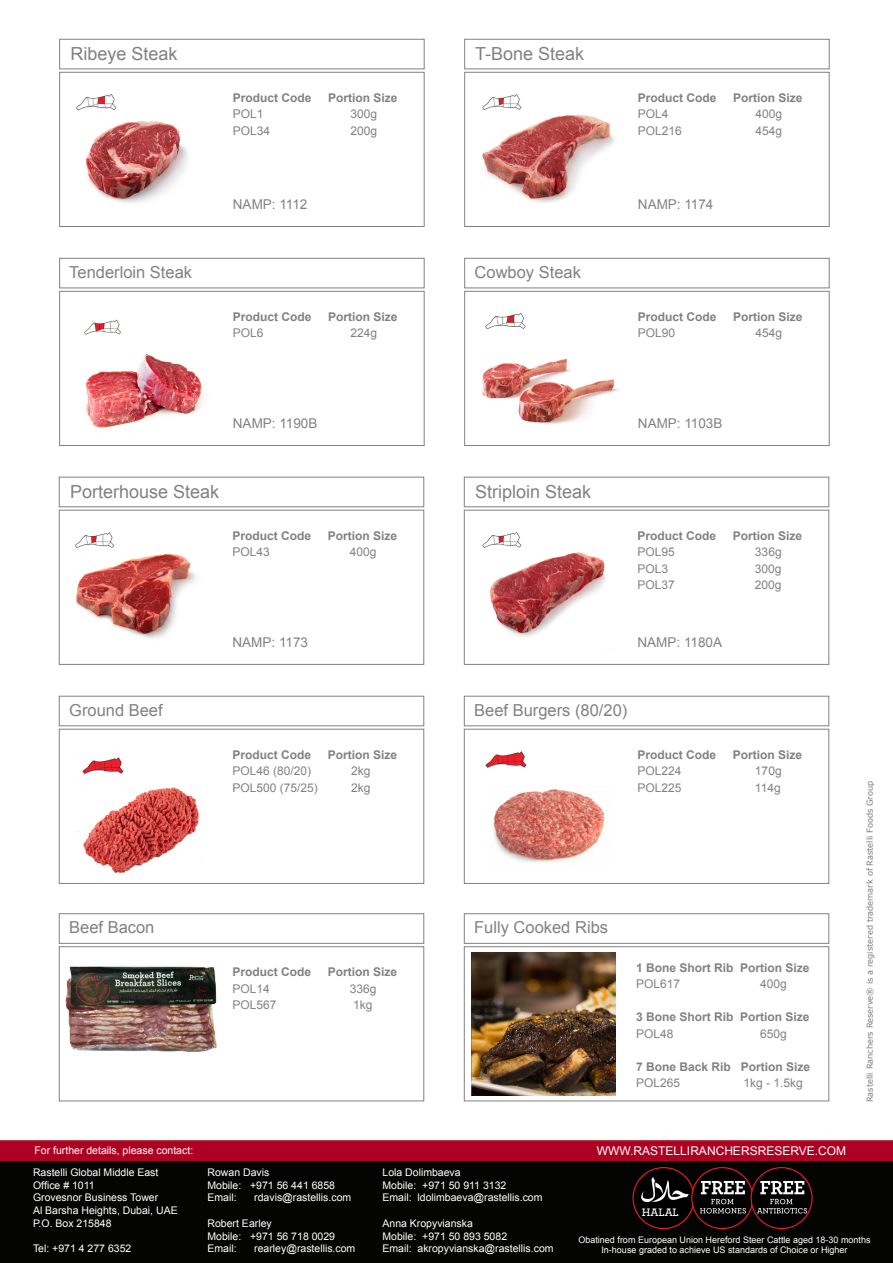
<style>
.page{position:relative;width:893px;height:1263px;background:#fff}
.page>*{position:absolute;margin:0;border:0;box-sizing:border-box;transform-origin:0 0}
.t1{font:18px "Arial";color:#818181}
.t2{font:16.5px "Arial";color:#818181}
.t3{font:13.5px "Arial";color:#818181}
.t4{font:700 12px "Arial";color:#818181}
.t5{font:12px "Arial";color:#818181}
.t6{font:12px "Arial";color:#fff}
.t7{font:600 11.4px "Archer Pro";color:#fff}
.t8{font:10.5px/12.6px "Arial";color:#fff}
.t9{font:9px/10.8px "Arial";color:#fff;text-align:center}
.t10{font:8.25px "Verdana";color:#7d7c7c}
</style>
<div class="page">
<img style="left:482px;top:94px;width:132px;height:109px">
<div style="left:464px;top:72px;width:365px;height:155px;border:1px solid #828181"></div>
<img style="left:76px;top:94px;width:112px;height:109px">
<div style="left:59px;top:72px;width:365px;height:155px;border:1px solid #828181"></div>
<img style="left:64px;top:532px;width:151px;height:133px">
<div style="left:59px;top:510px;width:365px;height:154px;border:1px solid #828181"></div>
<svg style="left:0;top:1140px;width:893px;height:21px;background:#ad0324"></svg>
<img style="left:485px;top:751px;width:120px;height:112px">
<img style="left:471px;top:532px;width:150px;height:133px">
<img style="left:472px;top:952px;width:143px;height:143px">
<div style="left:0;top:1161px;width:893px;height:102px;background:#040503"></div>
<img style="left:77px;top:757px;width:126px;height:116px">
<div style="left:59px;top:477px;width:365px;height:30px;border:1px solid #828181"></div>
<div style="left:464px;top:510px;width:365px;height:154px;border:1px solid #828181"></div>
<div style="left:464px;top:477px;width:365px;height:30px;border:1px solid #828181"></div>
<div style="left:59px;top:729px;width:365px;height:155px;border:1px solid #828181"></div>
<div style="left:59px;top:696px;width:365px;height:30px;border:1px solid #828181"></div>
<div style="left:464px;top:729px;width:365px;height:155px;border:1px solid #828181"></div>
<div style="left:464px;top:696px;width:365px;height:30px;border:1px solid #828181"></div>
<div style="left:59px;top:946px;width:365px;height:155px;border:1px solid #828181"></div>
<div style="left:59px;top:913px;width:365px;height:30px;border:1px solid #828181"></div>
<div style="left:464px;top:946px;width:365px;height:155px;border:1px solid #828181"></div>
<div style="left:464px;top:913px;width:365px;height:30px;border:1px solid #828181"></div>
<div style="left:633px;top:1167px;width:61px;height:61px;background:#000;border-radius:50%"></div>
<div style="left:632px;top:1167px;width:63px;height:62px;border:1px solid #ee1d23;border-radius:50%"></div>
<svg style="left:641px;top:1177px;width:48px;height:25px"></svg>
<div style="left:692px;top:1167px;width:61px;height:61px;background:#000;border-radius:50%"></div>
<div style="left:691px;top:1167px;width:62px;height:62px;border:1px solid #ee1d23;border-radius:50%"></div>
<svg style="left:700px;top:1181px;width:46px;height:32px"></svg>
<svg style="left:751px;top:1167px;width:61px;height:61px"></svg>
<div style="left:750px;top:1167px;width:63px;height:62px;border:1px solid #ee1d23;border-radius:50%"></div>
<svg style="left:757px;top:1181px;width:50px;height:32px"></svg>
<img style="left:482px;top:312px;width:137px;height:112px">
<img style="left:84px;top:319px;width:119px;height:109px">
<div style="left:59px;top:39px;width:365px;height:30px;border:1px solid #828181"></div>
<div style="left:464px;top:39px;width:365px;height:30px;border:1px solid #828181"></div>
<div style="left:59px;top:291px;width:365px;height:155px;border:1px solid #828181"></div>
<div style="left:59px;top:258px;width:365px;height:30px;border:1px solid #828181"></div>
<div style="left:464px;top:291px;width:365px;height:155px;border:1px solid #828181"></div>
<div style="left:464px;top:258px;width:365px;height:30px;border:1px solid #828181"></div>
<img style="left:65px;top:966px;width:152px;height:86px">
<h1 class="t1" style="left:70px;top:42px;width:109px">Ribeye Steak</h1>
<h2 class="t2" style="left:69px;top:261px;width:124px">Tenderloin Steak</h2>
<p class="t4" style="left:233px;top:90px;width:80px">Product Code</p>
<p class="t4" style="left:328px;top:90px;width:71px">Portion Size</p>
<p class="t5" style="left:233px;top:106px;width:32px">POL1</p>
<p class="t5" style="left:350px;top:106px;width:28px">300g</p>
<p class="t5" style="left:233px;top:123px;width:39px">POL34</p>
<p class="t5" style="left:350px;top:123px;width:28px">200g</p>
<p class="t3" style="left:233px;top:196px;width:76px">NAMP: 1112</p>
<p class="t4" style="left:233px;top:309px;width:80px">Product Code</p>
<p class="t4" style="left:328px;top:309px;width:71px">Portion Size</p>
<p class="t5" style="left:233px;top:325px;width:32px">POL6</p>
<p class="t5" style="left:350px;top:325px;width:28px">224g</p>
<h1 class="t1" style="left:475px;top:42px;width:111px">T-Bone Steak</h1>
<h2 class="t2" style="left:475px;top:261px;width:108px">Cowboy Steak</h2>
<p class="t4" style="left:638px;top:90px;width:80px">Product Code</p>
<p class="t4" style="left:733px;top:90px;width:71px">Portion Size</p>
<p class="t5" style="left:638px;top:106px;width:32px">POL4</p>
<p class="t5" style="left:755px;top:106px;width:28px">400g</p>
<p class="t5" style="left:638px;top:123px;width:46px">POL216</p>
<p class="t5" style="left:755px;top:123px;width:28px">454g</p>
<p class="t3" style="left:638px;top:196px;width:77px">NAMP: 1174</p>
<p class="t4" style="left:638px;top:309px;width:80px">Product Code</p>
<p class="t4" style="left:733px;top:309px;width:71px">Portion Size</p>
<p class="t5" style="left:638px;top:325px;width:39px">POL90</p>
<p class="t5" style="left:755px;top:325px;width:28px">454g</p>
<p class="t3" style="left:233px;top:415px;width:86px">NAMP: 1190B</p>
<h1 class="t1" style="left:70px;top:479px;width:151px">Porterhouse Steak</h1>
<p class="t4" style="left:232px;top:527px;width:80px">Product Code</p>
<p class="t4" style="left:328px;top:527px;width:71px">Portion Size</p>
<p class="t5" style="left:232px;top:544px;width:39px">POL43</p>
<p class="t5" style="left:350px;top:544px;width:28px">400g</p>
<p class="t3" style="left:232px;top:634px;width:77px">NAMP: 1173</p>
<h1 class="t1" style="left:475px;top:479px;width:118px">Striploin Steak</h1>
<p class="t3" style="left:638px;top:415px;width:86px">NAMP: 1103B</p>
<p class="t4" style="left:638px;top:527px;width:80px">Product Code</p>
<p class="t4" style="left:733px;top:527px;width:71px">Portion Size</p>
<p class="t5" style="left:638px;top:544px;width:39px">POL95</p>
<p class="t5" style="left:755px;top:544px;width:28px">336g</p>
<p class="t5" style="left:638px;top:561px;width:32px">POL3</p>
<p class="t5" style="left:755px;top:561px;width:28px">300g</p>
<p class="t5" style="left:638px;top:577px;width:39px">POL37</p>
<p class="t5" style="left:755px;top:577px;width:28px">200g</p>
<p class="t3" style="left:638px;top:634px;width:86px">NAMP: 1180A</p>
<h2 class="t2" style="left:69px;top:699px;width:95px">Ground Beef</h2>
<h2 class="t2" style="left:69px;top:916px;width:87px">Beef Bacon</h2>
<p class="t4" style="left:232px;top:746px;width:80px">Product Code</p>
<p class="t4" style="left:328px;top:746px;width:71px">Portion Size</p>
<p class="t5" style="left:232px;top:763px;width:80px">POL46 (80/20)</p>
<p class="t5" style="left:351px;top:763px;width:21px">2kg</p>
<p class="t5" style="left:232px;top:780px;width:87px">POL500 (75/25)</p>
<p class="t5" style="left:351px;top:780px;width:21px">2kg</p>
<p class="t4" style="left:232px;top:964px;width:80px">Product Code</p>
<p class="t4" style="left:328px;top:964px;width:71px">Portion Size</p>
<p class="t5" style="left:232px;top:981px;width:39px">POL14</p>
<p class="t5" style="left:350px;top:981px;width:28px">336g</p>
<p class="t5" style="left:232px;top:997px;width:46px">POL567</p>
<p class="t5" style="left:353px;top:997px;width:21px">1kg</p>
<h2 class="t2" style="left:474px;top:699px;width:155px">Beef Burgers (80/20)</h2>
<p class="t4" style="left:638px;top:746px;width:80px">Product Code</p>
<p class="t4" style="left:733px;top:746px;width:71px">Portion Size</p>
<p class="t5" style="left:638px;top:763px;width:46px">POL224</p>
<p class="t5" style="left:755px;top:763px;width:28px">170g</p>
<p class="t5" style="left:638px;top:780px;width:46px">POL225</p>
<p class="t5" style="left:755px;top:780px;width:27px">114g</p>
<h2 class="t2" style="left:474px;top:916px;width:135px">Fully Cooked Ribs</h2>
<p class="t4" style="left:636px;top:959px;width:175px">1 Bone Short Rib Portion Size</p>
<p class="t5" style="left:636px;top:976px;width:46px">POL617</p>
<p class="t5" style="left:760px;top:976px;width:28px">400g</p>
<p class="t4" style="left:636px;top:1009px;width:175px">3 Bone Short Rib Portion Size</p>
<p class="t5" style="left:636px;top:1026px;width:39px">POL48</p>
<p class="t5" style="left:760px;top:1026px;width:28px">650g</p>
<p class="t4" style="left:636px;top:1058px;width:176px">7 Bone Back Rib Portion Size</p>
<p class="t5" style="left:636px;top:1075px;width:46px">POL265</p>
<p class="t5" style="left:743px;top:1075px;width:61px">1kg - 1.5kg</p>
<p class="t8" style="left:34px;top:1144px;width:160px">For further details, please contact:</p>
<p class="t6" style="left:597px;top:1143px;width:251px">WWW.RASTELLIRANCHERSRESERVE.COM</p>
<p class="t10" style="left:864px;top:1102px;width:323px;rotate:-90deg">Rastelli Ranchers Reserve® is a registered trademark of Rastelli Foods Group</p>
<p class="t8" style="left:33px;top:1166px;width:146px">Rastelli Global Middle East<br>Office # 1011<br>Grovesnor Business Tower<br>Al Barsha Heights, Dubai, UAE<br>P.O. Box 215848</p>
<p class="t8" style="left:33px;top:1242px;width:100px">Tel: +971 4 277 6352</p>
<p class="t8" style="left:208px;top:1166px;width:129px">Rowan Davis<br>Mobile: +971 56 441 6858<br>Email:</p>
<p class="t8" style="left:254px;top:1191px;width:98px">rdavis@rastellis.com</p>
<p class="t8" style="left:208px;top:1217px;width:129px">Robert Earley<br>Mobile: +971 56 718 0029<br>Email:</p>
<p class="t8" style="left:254px;top:1242px;width:103px">rearley@rastellis.com</p>
<p class="t8" style="left:382px;top:1166px;width:162px">Lola Dolimbaeva<br>Mobile: +971 50 911 3132<br>Email: ldolimbaeva@rastellis.com</p>
<p class="t8" style="left:382px;top:1217px;width:173px">Anna Kropyvianska<br>Mobile: +971 50 893 5082<br>Email: akropyvianska@rastellis.com</p>
<p class="t7" style="left:642px;top:1203px;width:39px">HALAL</p>
<p class="t9" style="left:578px;top:1234px;width:294px">Obatined from European Union Hereford Steer Cattle aged 18-30 months<br>In-house graded to achieve US standards of Choice or Higher</p>
</div>
